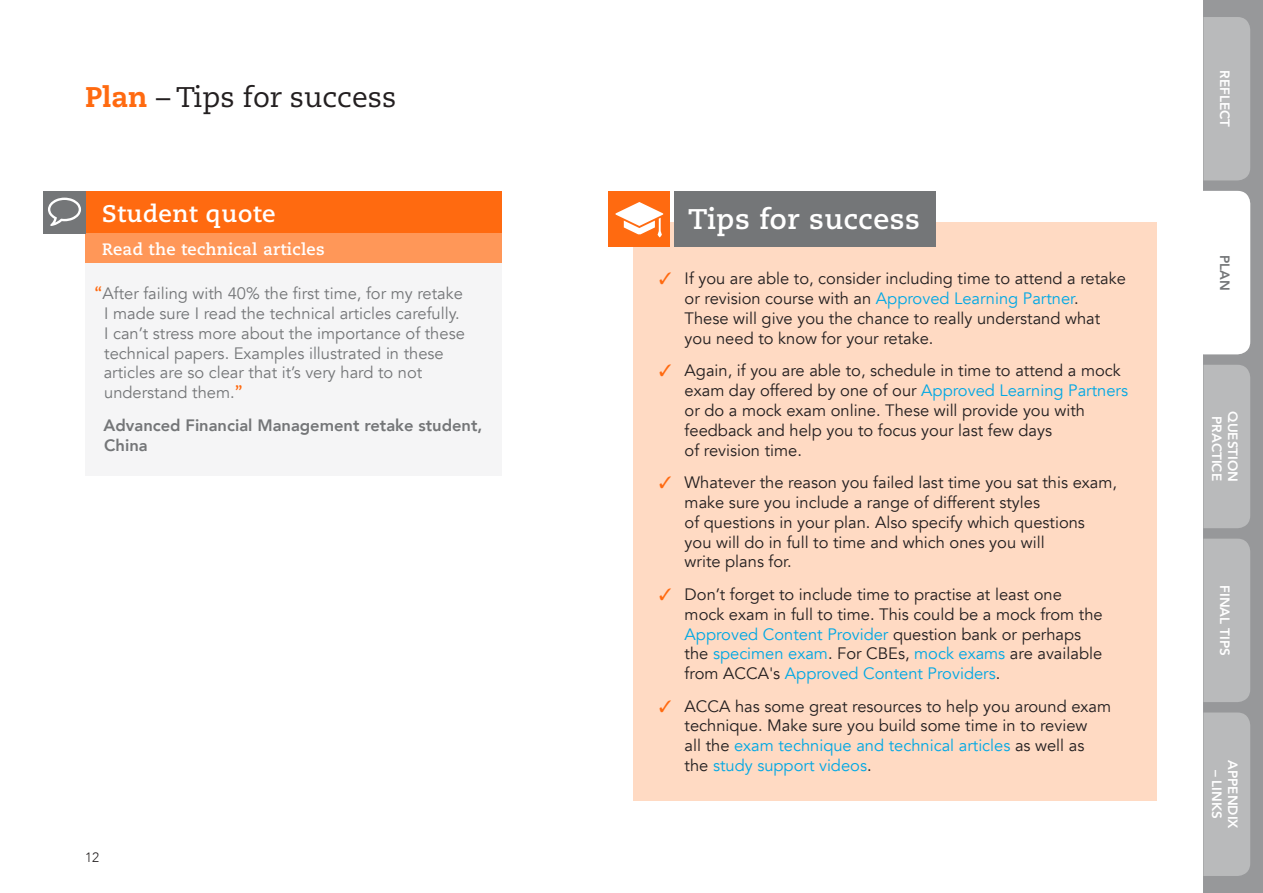
<style>
.page{position:relative;width:1263px;height:893px;background:#fff}
.page>*{position:absolute;margin:0;border:0;box-sizing:border-box;transform-origin:0 0}
.RUNNING_HEADER{font:28.35px "Caecilia";color:#231f20}
.STUDY_TIPS_HEADER{font:700 28.35px "Caecilia";letter-spacing:.02em;color:#fff}
.SQ___HEADER{font:700 24px "Caecilia";letter-spacing:.02em;color:#fff}
.t1{font:16.5px/19.8px "Avenir";color:#231f20}
.SQ___BODY{font:16.5px/19.8px "Avenir";color:#747678}
.SQ___Student_ID{font:800 16.5px/19.8px "Avenir";color:#747678}
.SQ___SUB_HEADER{font:700 16.5px "Caecilia";letter-spacing:.02em;color:#fff}
.t2{font:800 13.5px "Avenir";color:#fff}
.t3{font:800 13.5px "Avenir";color:#747678}
.t4{font:300 13.5px "Avenir";color:#231f20}
.s1{font-weight:800;color:#ff6a10}
.s2{font-family:"Caeciliae Text";color:#ff6a10}
.s3{color:#ff6a10}
.s4{color:#00a8e4}
</style>
<div class="page">
<div style="left:1203px;top:0;width:60px;height:893px;background:#97989a"></div>
<div style="left:1203px;top:17px;width:47px;height:163px;background:#b9babb"></div>
<div style="left:1203px;top:365px;width:47px;height:163px;background:#b9babb"></div>
<div style="left:1203px;top:539px;width:47px;height:163px;background:#b9babb"></div>
<div style="left:1203px;top:712px;width:47px;height:164px;background:#b9babb"></div>
<div style="left:1203px;top:191px;width:47px;height:163px;background:#fff"></div>
<div style="left:634px;top:223px;width:523px;height:578px;background:#ffdac3"></div>
<div style="left:674px;top:191px;width:261px;height:56px;background:#747678"></div>
<div style="left:608px;top:191px;width:61px;height:56px;background:#ff6a10"></div>
<svg style="left:615px;top:202px;width:48px;height:35px"></svg>
<div style="left:85px;top:233px;width:417px;height:243px;background:#f5f5f6"></div>
<div style="left:85px;top:191px;width:417px;height:42px;background:#ff6a10"></div>
<div style="left:85px;top:233px;width:417px;height:30px;background:#ff9758"></div>
<div style="left:43px;top:191px;width:42px;height:42px;background:#747678"></div>
<svg style="left:48px;top:198px;width:33px;height:28px"></svg>
<p class="RUNNING_HEADER" style="left:85px;top:81px;width:313px"><span class="s1">Plan</span> – Tips for success</p>
<p class="SQ___HEADER" style="left:102px;top:199px;width:175px">Student quote</p>
<p class="SQ___SUB_HEADER" style="left:102px;top:239px;width:224px">Read the technical articles</p>
<p class="SQ___BODY" style="left:104px;top:284px;width:363px;text-indent:-9px"><span class="s2">“</span>After failing with 40% the first time, for my retake I made sure I read the technical articles carefully.<br>I can’t stress more about the importance of these technical papers. Examples illustrated in these articles are so clear that it’s very hard to not understand them.<span class="s2">”</span></p>
<p class="SQ___Student_ID" style="left:104px;top:415px;width:380px">Advanced Financial Management retake student,<br>China</p>
<p class="t4" style="left:85px;top:849px;width:16px">12</p>
<p class="STUDY_TIPS_HEADER" style="left:688px;top:202px;width:233px">Tips for success</p>
<p class="t1" style="left:685px;top:269px;width:443px;text-indent:-26px"><span class="s3">✓</span> If you are able to, consider including time to attend a retake or revision course with an <span class="s4">Approved Learning Partner</span>.<br>These will give you the chance to really understand what you need to know for your retake.</p>
<p class="t1" style="left:685px;top:361px;width:445px;text-indent:-26px"><span class="s3">✓</span> Again, if you are able to, schedule in time to attend a mock exam day offered by one of our <span class="s4">Approved Learning Partners </span>or do a mock exam online. These will provide you with feedback and help you to focus your last few days<br>of revision time.</p>
<p class="t1" style="left:685px;top:473px;width:434px;text-indent:-26px"><span class="s3">✓</span> Whatever the reason you failed last time you sat this exam, make sure you include a range of different styles<br>of questions in your plan. Also specify which questions<br>you will do in full to time and which ones you will<br>write plans for.</p>
<p class="t1" style="left:685px;top:585px;width:420px;text-indent:-26px"><span class="s3">✓</span> Don’t forget to include time to practise at least one mock exam in full to time. This could be a mock from the <span class="s4">Approved Content Provider</span> question bank or perhaps the <span class="s4">specimen exam</span>. For CBEs, <span class="s4">mock exams</span> are available from ACCA's <span class="s4">Approved Content Providers</span>.</p>
<p class="t1" style="left:685px;top:696px;width:428px;text-indent:-26px"><span class="s3">✓</span> ACCA has some great resources to help you around exam technique. Make sure you build some time in to review<br>all the <span class="s4">exam technique and technical articles</span> as well as the <span class="s4">study support videos</span>.</p>
<p class="t2" style="left:1235px;top:70px;width:58px;rotate:90deg">REFLECT</p>
<p class="t3" style="left:1235px;top:255px;width:37px;rotate:90deg">PLAN</p>
<p class="t2" style="left:1227px;top:416px;width:66px;rotate:90deg">PRACTICE</p>
<p class="t2" style="left:1243px;top:411px;width:72px;rotate:90deg">QUESTION</p>
<p class="t2" style="left:1235px;top:585px;width:72px;rotate:90deg">FINAL TIPS</p>
<p class="t2" style="left:1243px;top:760px;width:70px;rotate:90deg">APPENDIX</p>
<p class="t2" style="left:1227px;top:770px;width:51px;rotate:90deg">– LINKS</p>
</div>
